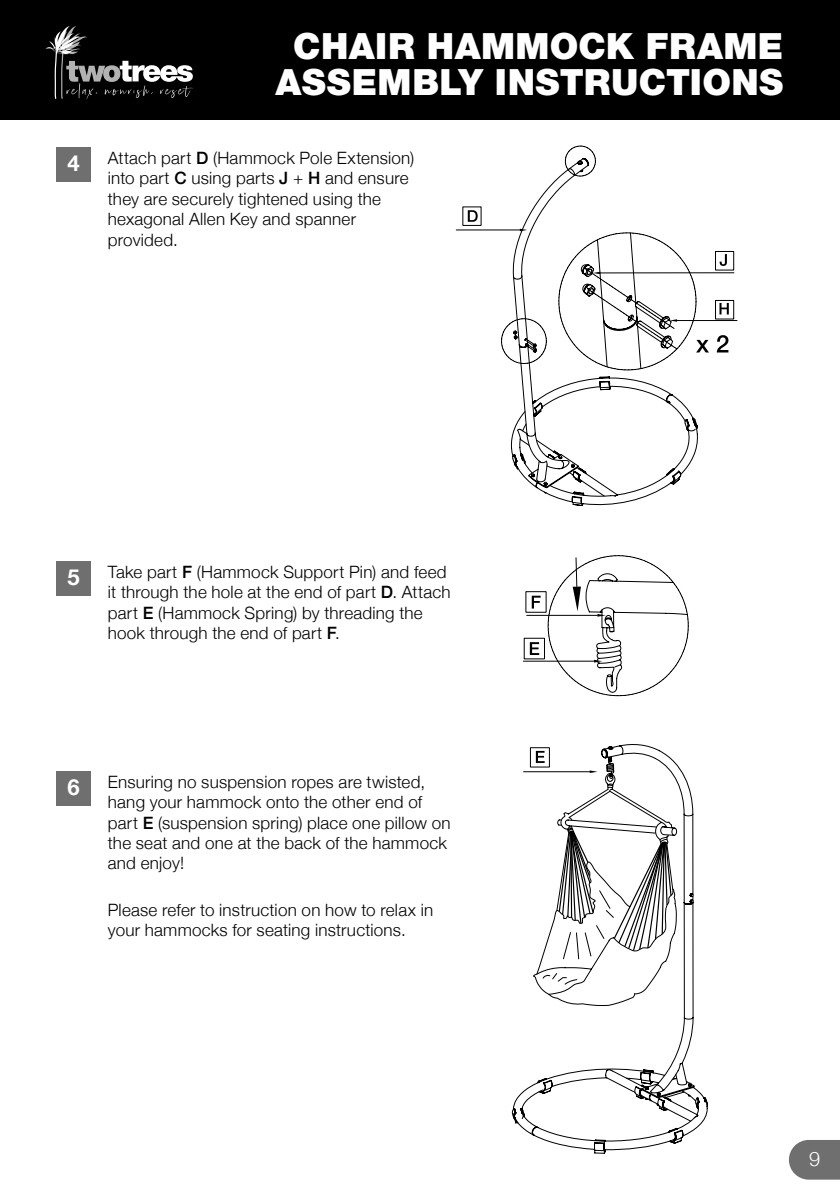
<style>
.page{position:relative;width:840px;height:1191px;background:#fff}
.page>*{position:absolute;margin:0;border:0;box-sizing:border-box;transform-origin:0 0}
.t1{font:900 36px/36px "Helvetica Neue LT";letter-spacing:.01em;color:#fff;text-align:center}
.t2{font:700 22px "Helvetica Neue";color:#fff}
.t3{font:300 20px "Helvetica Neue";color:#fff}
.t4{font:300 17px/20.4px "Helvetica Neue";letter-spacing:.015em;color:#000}
.s1{font-weight:500}
</style>
<div class="page">
<div style="left:0;top:0;width:839px;height:119px;background:#000"></div>
<svg style="left:788px;top:1140px;width:51px;height:39px;background:#7d7d7d"></svg>
<svg style="left:45px;top:26px;width:148px;height:73px"></svg>
<svg style="left:455px;top:145px;width:279px;height:361px"></svg>
<svg style="left:511px;top:1092px;width:196px;height:62px"></svg>
<svg style="left:522px;top:555px;width:183px;height:554px"></svg>
<hr style="left:570px;top:834px;width:2px;height:83px;background:#000">
<div style="left:57px;top:561px;width:34px;height:34px;background:#706f6f"></div>
<div style="left:57px;top:147px;width:34px;height:34px;background:#706f6f"></div>
<div style="left:57px;top:771px;width:34px;height:34px;background:#706f6f"></div>
<p class="t2" style="left:68px;top:146px;width:14px">4</p>
<h1 class="t1" style="left:275px;top:28px;width:509px">CHAIR HAMMOCK FRAME<br>ASSEMBLY INSTRUCTIONS</h1>
<p class="t4" style="left:108px;top:146px;width:308px">Attach part <span class="s1">D</span> (Hammock Pole Extension) into part <span class="s1">C</span> using parts <span class="s1">J</span> + <span class="s1">H</span> and ensure they are securely tightened using the hexagonal Allen Key and spanner provided.</p>
<p class="t2" style="left:68px;top:560px;width:14px">5</p>
<p class="t4" style="left:108px;top:560px;width:344px">Take part <span class="s1">F</span> (Hammock Support Pin) and feed it through the hole at the end of part <span class="s1">D</span>. Attach part <span class="s1">E</span> (Hammock Spring) by threading the hook through the end of part <span class="s1">F</span>.</p>
<p class="t2" style="left:68px;top:770px;width:14px">6</p>
<p class="t4" style="left:108px;top:770px;width:344px">Ensuring no suspension ropes are twisted, hang your hammock onto the other end of part <span class="s1">E</span> (suspension spring) place one pillow on the seat and one at the back of the hammock and enjoy!</p>
<p class="t4" style="left:108px;top:898px;width:327px">Please refer to instruction on how to relax in your hammocks for seating instructions.</p>
<p class="t3" style="left:808px;top:1142px;width:13px">9</p>
</div>
